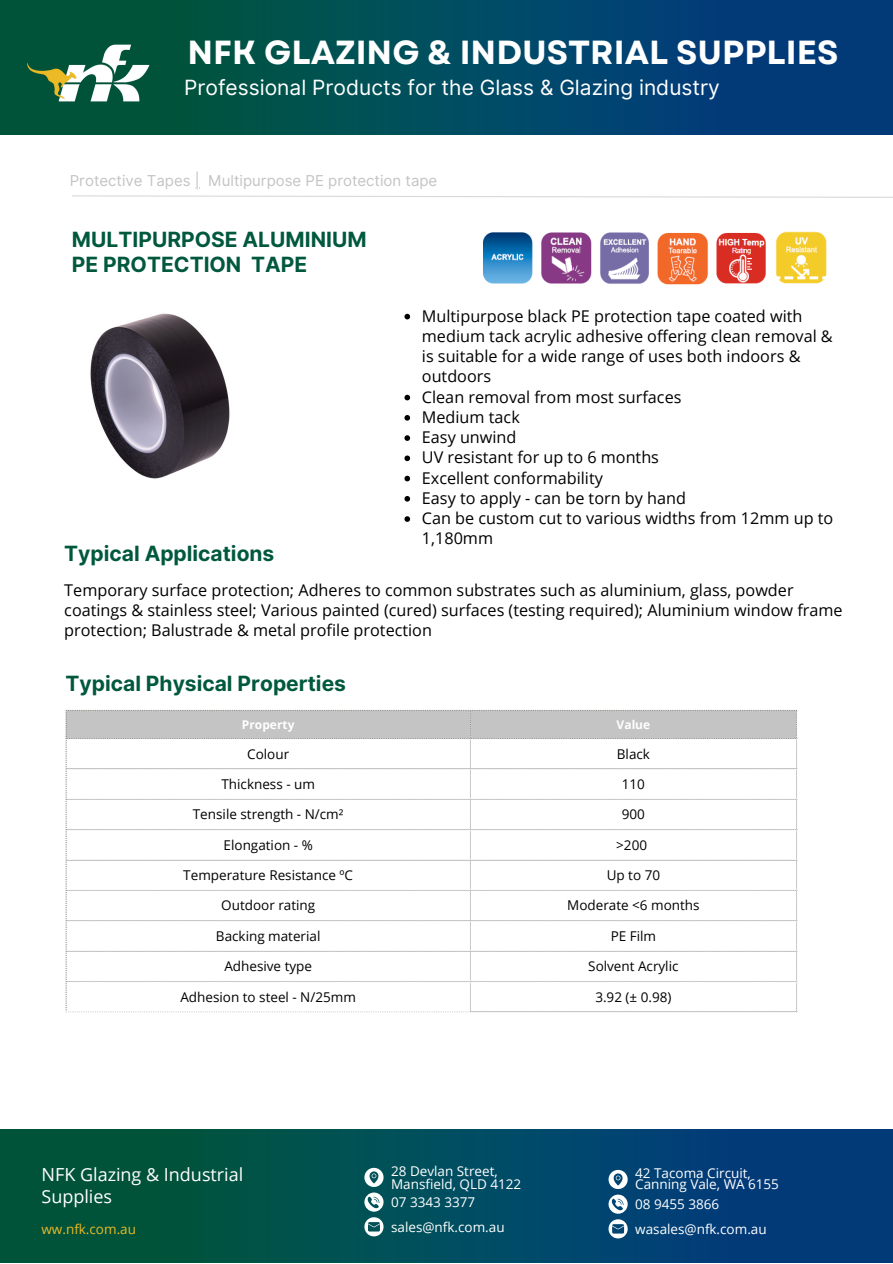
<style>
.page{position:relative;width:893px;height:1264px;background:#fff}
.page>*{position:absolute;margin:0;border:0;box-sizing:border-box;transform-origin:0 0}
.t1{font:700 33.3px "Garet";color:#fff}
.t2{font:700 21px/24.8px "Inter";color:#00583d}
.t3{font:21px "Inter";color:#fff}
.t4{font:18px/22.5px "Open Sans";color:#fff}
.t5{font:16.2px/20.2px "Open Sans";color:#000}
.t6{font:15px "Inter";color:#c4c4c4}
.t7{font:13.5px "Open Sans";color:#000}
.t8{font:13.5px "Open Sans";color:#fff}
.t9{font:13.5px "Open Sans";color:#ecba25}
.t10{font:700 12px "Open Sans";color:#fff}
</style>
<div class="page">
<img style="left:0;top:1129px;width:892px;height:132px">
<img style="left:0;top:0;width:892px;height:134px">
<img style="left:24px;top:32px;width:130px;height:82px">
<svg style="left:364px;top:1192px;width:19px;height:19px"></svg>
<svg style="left:364px;top:1167px;width:19px;height:19px"></svg>
<svg style="left:364px;top:1217px;width:19px;height:19px"></svg>
<svg style="left:608px;top:1146px;width:79px;height:92px;background:#16527f"></svg>
<svg style="left:72px;top:195px;width:820px;height:3px"></svg>
<svg style="left:66px;top:710px;width:731px;height:302px"></svg>
<svg style="left:472px;top:738px;width:325px;height:274px"></svg>
<svg style="left:68px;top:738px;width:403px;height:244px"></svg>
<img style="left:483px;top:231px;width:344px;height:54px">
<img style="left:90px;top:313px;width:140px;height:166px">
<svg style="left:404px;top:314px;width:6px;height:5px"></svg>
<svg style="left:404px;top:395px;width:6px;height:5px"></svg>
<svg style="left:404px;top:415px;width:6px;height:5px"></svg>
<svg style="left:404px;top:435px;width:6px;height:6px"></svg>
<svg style="left:404px;top:455px;width:6px;height:6px"></svg>
<svg style="left:404px;top:476px;width:6px;height:5px"></svg>
<svg style="left:404px;top:496px;width:6px;height:5px"></svg>
<svg style="left:404px;top:516px;width:6px;height:6px"></svg>
<p class="t1" style="left:187px;top:28px;width:652px">NFK GLAZING &amp; INDUSTRIAL SUPPLIES</p>
<p class="t3" style="left:184px;top:75px;width:537px">Professional Products for the Glass &amp; Glazing industry</p>
<p class="t6" style="left:70px;top:172px;width:369px">Protective Tapes | Multipurpose PE protection tape</p>
<p class="t2" style="left:72px;top:227px;width:296px">MULTIPURPOSE ALUMINIUM<br>PE PROTECTION TAPE</p>
<p class="t2" style="left:64px;top:541px;width:211px">Typical Applications</p>
<p class="t5" style="left:422px;top:305px;width:412px">Multipurpose black PE protection tape coated with medium tack acrylic adhesive offering clean removal &amp; is suitable for a wide range of uses both indoors &amp; outdoors</p>
<p class="t5" style="left:422px;top:386px;width:261px">Clean removal from most surfaces</p>
<p class="t5" style="left:422px;top:406px;width:99px">Medium tack</p>
<p class="t5" style="left:422px;top:427px;width:96px">Easy unwind</p>
<p class="t5" style="left:422px;top:447px;width:238px">UV resistant for up to 6 months</p>
<p class="t5" style="left:422px;top:467px;width:182px">Excellent conformability</p>
<p class="t5" style="left:422px;top:487px;width:265px">Easy to apply - can be torn by hand</p>
<p class="t5" style="left:422px;top:507px;width:413px">Can be custom cut to various widths from 12mm up to<br>1,180mm</p>
<p class="t5" style="left:64px;top:579px;width:779px">Temporary surface protection; Adheres to common substrates such as aluminium, glass, powder coatings &amp; stainless steel; Various painted (cured) surfaces (testing required); Aluminium window frame protection; Balustrade &amp; metal profile protection</p>
<p class="t2" style="left:66px;top:670px;width:282px">Typical Physical Properties</p>
<p class="t10" style="left:242px;top:715px;width:54px">Property</p>
<p class="t10" style="left:616px;top:715px;width:35px">Value</p>
<p class="t7" style="left:247px;top:744px;width:43px">Colour</p>
<p class="t7" style="left:617px;top:744px;width:35px">Black</p>
<p class="t7" style="left:221px;top:774px;width:95px">Thickness - um</p>
<p class="t7" style="left:621px;top:774px;width:25px">110</p>
<p class="t7" style="left:193px;top:805px;width:152px">Tensile strength - N/cm²</p>
<p class="t7" style="left:621px;top:805px;width:25px">900</p>
<p class="t7" style="left:223px;top:835px;width:91px">Elongation - %</p>
<p class="t7" style="left:616px;top:835px;width:32px">&gt;200</p>
<p class="t7" style="left:183px;top:865px;width:171px">Temperature Resistance ºC</p>
<p class="t7" style="left:606px;top:865px;width:55px">Up to 70</p>
<p class="t7" style="left:221px;top:896px;width:95px">Outdoor rating</p>
<p class="t7" style="left:567px;top:896px;width:134px">Moderate &lt;6 months</p>
<p class="t7" style="left:216px;top:926px;width:106px">Backing material</p>
<p class="t7" style="left:610px;top:926px;width:47px">PE Film</p>
<p class="t7" style="left:224px;top:956px;width:89px">Adhesive type</p>
<p class="t7" style="left:588px;top:956px;width:92px">Solvent Acrylic</p>
<p class="t7" style="left:180px;top:987px;width:177px">Adhesion to steel - N/25mm</p>
<p class="t7" style="left:595px;top:987px;width:78px">3.92 (± 0.98)</p>
<p class="t4" style="left:41px;top:1162px;width:203px">NFK Glazing &amp; Industrial<br>Supplies</p>
<p class="t8" style="left:391px;top:1161px;width:108px">28 Devlan Street,</p>
<p class="t8" style="left:635px;top:1163px;width:117px">42 Tacoma Circuit,</p>
<p class="t8" style="left:635px;top:1174px;width:145px">Canning Vale, WA 6155</p>
<p class="t8" style="left:391px;top:1174px;width:131px">Mansfield, QLD 4122</p>
<p class="t8" style="left:391px;top:1217px;width:115px">sales@nfk.com.au</p>
<p class="t8" style="left:391px;top:1192px;width:86px">07 3343 3377</p>
<p class="t8" style="left:635px;top:1194px;width:86px">08 9455 3866</p>
<p class="t9" style="left:41px;top:1219px;width:96px">ww.nfk.com.au</p>
<p class="t8" style="left:635px;top:1219px;width:133px">wasales@nfk.com.au</p>
</div>
